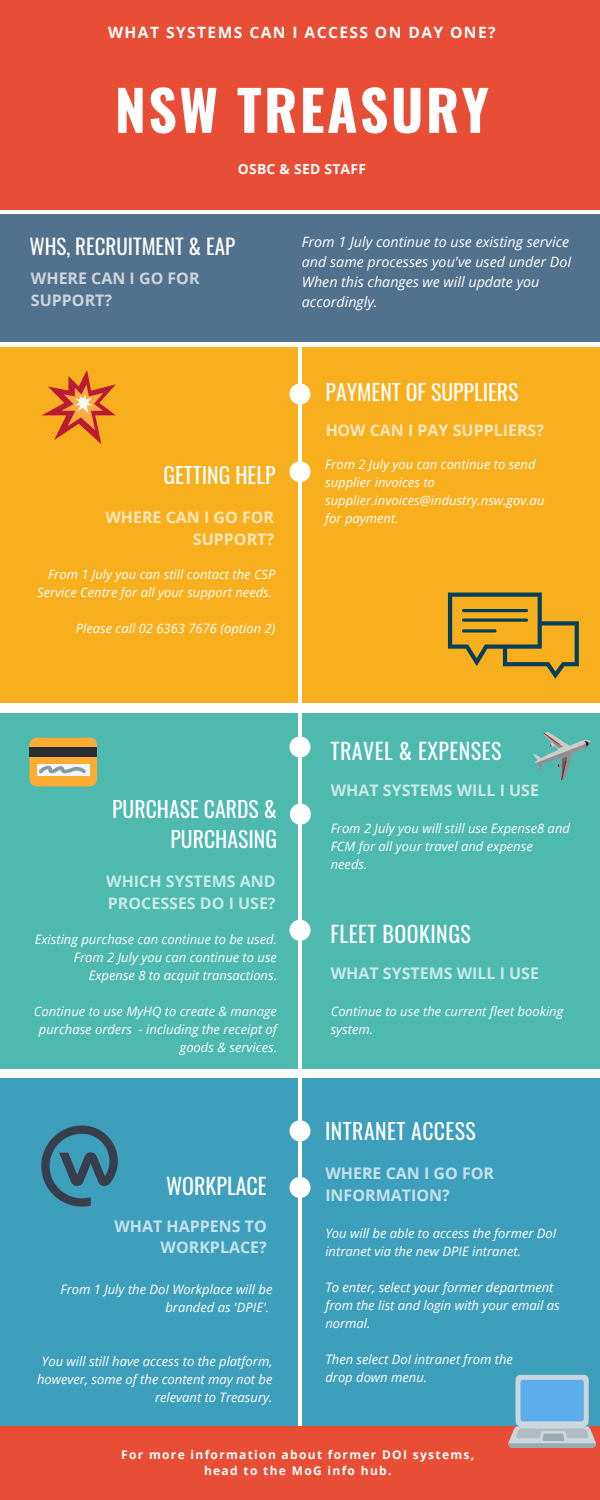
<style>
.page{position:relative;width:600px;height:1500px;background:#fff}
.page>*{position:absolute;margin:0;border:0;box-sizing:border-box;transform-origin:0 0}
.t1{font:700 55.5px "Oswald";letter-spacing:.045em;color:#fff}
.t2{font:22px "Oswald";letter-spacing:.02em;color:#fff}
.t3{font:22px "Oswald";color:#fff}
.t4{font:21.8px/30px "Oswald";color:#fff;text-align:right}
.t5{font:21.8px "Oswald";letter-spacing:.02em;color:#fff}
.t6{font:21px "Oswald";color:#fff}
.t7{font:700 16px/21.8px "Open Sans";color:#fff;text-align:right}
.t8{font:700 15.6px "Open Sans";letter-spacing:.09em;color:#fff}
.t9{font:italic 14.3px/19.8px "Open Sans";color:#fff}
.t10{font:700 13.9px "Open Sans";letter-spacing:.02em;color:#fff}
.t11{font:italic 13px/18px "Open Sans";color:#fff}
.t12{font:700 12px/16.5px "Open Sans";letter-spacing:.11em;color:#fff;text-align:center}
</style>
<div class="page">
<div style="left:0;top:0;width:600px;height:210px;background:#e84e36"></div>
<div style="left:0;top:347px;width:600px;height:356px;background:#f7af1e"></div>
<div style="left:0;top:714px;width:600px;height:355px;background:#4db9af"></div>
<div style="left:0;top:1079px;width:600px;height:355px;background:#3e9fbd"></div>
<hr style="left:298px;top:340px;width:4px;height:1098px;background:#fff">
<div style="left:0;top:1427px;width:600px;height:73px;background:#e84e36"></div>
<div style="left:290px;top:384px;width:21px;height:21px;background:#fff;border-radius:50%"></div>
<div style="left:290px;top:461px;width:21px;height:21px;background:#fff;border-radius:50%"></div>
<div style="left:290px;top:737px;width:21px;height:20px;background:#fff;border-radius:50%"></div>
<div style="left:290px;top:804px;width:21px;height:21px;background:#fff;border-radius:50%"></div>
<div style="left:290px;top:1120px;width:21px;height:21px;background:#fff;border-radius:50%"></div>
<div style="left:290px;top:1177px;width:21px;height:21px;background:#fff;border-radius:50%"></div>
<svg style="left:42px;top:370px;width:74px;height:74px"></svg>
<div style="left:29px;top:738px;width:68px;height:48px;background:#ffac33;border-radius:8px"></div>
<div style="left:29px;top:747px;width:68px;height:9px;background:#292f33"></div>
<div style="left:37px;top:764px;width:52px;height:11px;background:#f4f7f9"></div>
<svg style="left:39px;top:766px;width:47px;height:7px"></svg>
<div style="left:0;top:214px;width:600px;height:128px;background:#52718d"></div>
<svg style="left:448px;top:593px;width:131px;height:86px"></svg>
<img style="left:42px;top:1126px;width:75px;height:80px">
<svg style="left:508px;top:1375px;width:88px;height:73px;background:#87b5d5"></svg>
<svg style="left:533px;top:732px;width:58px;height:48px"></svg>
<div style="left:290px;top:920px;width:21px;height:21px;background:#fff;border-radius:50%"></div>
<p class="t8" style="left:108px;top:21px;width:389px">WHAT SYSTEMS CAN I ACCESS ON DAY ONE?</p>
<h1 class="t1" style="left:115px;top:67px;width:376px">NSW TREASURY</h1>
<p class="t10" style="left:238px;top:159px;width:130px">OSBC &amp; SED STAFF</p>
<h3 class="t6" style="left:29px;top:230px;width:207px">WHS, RECRUITMENT &amp; EAP</h3>
<p class="t9" style="left:302px;top:232px;width:271px">From 1 July continue to use existing service and same processes you've used under DoI When this changes we will update you accordingly.</p>
<p class="t7" style="left:31px;top:266px;width:170px;line-height:22.3px;text-align:left">WHERE CAN I GO FOR<br>SUPPORT?</p>
<h3 class="t4" style="left:326px;top:377px;width:194px">PAYMENT OF SUPPLIERS</h3>
<h3 class="t4" style="left:163px;top:459px;width:114px">GETTING HELP</h3>
<p class="t7" style="left:105px;top:506px;width:170px">WHERE CAN I GO FOR<br>SUPPORT?</p>
<p class="t11" style="left:37px;top:565px;width:240px;text-align:right">From 1 July you can still contact the CSP<br>Service Centre for all your support needs.</p>
<p class="t11" style="left:76px;top:619px;width:201px">Please call 02 6363 7676 (option 2)</p>
<h3 class="t4" style="left:112px;top:793px;width:166px">PURCHASE CARDS &amp;<br>PURCHASING</h3>
<p class="t7" style="left:106px;top:870px;width:171px;text-align:left">WHICH SYSTEMS AND<br>PROCESSES DO I USE?</p>
<p class="t11" style="left:35px;top:930px;width:244px;text-align:right">Existing purchase can continue to be used.<br>From 2 July you can continue to use<br>Expense 8 to acquit transactions.</p>
<p class="t11" style="left:34px;top:1002px;width:245px;text-align:right">Continue to use MyHQ to create &amp; manage purchase orders - including the receipt of goods &amp; services.</p>
<h2 class="t3" style="left:166px;top:1169px;width:102px">WORKPLACE</h2>
<p class="t7" style="left:114px;top:1215px;width:154px">WHAT HAPPENS TO<br>WORKPLACE?</p>
<p class="t11" style="left:61px;top:1280px;width:213px;text-align:right">From 1 July the DoI Workplace will be branded as 'DPIE'.</p>
<p class="t11" style="left:37px;top:1352px;width:237px;text-align:right">You will still have access to the platform, however, some of the content may not be relevant to Treasury.</p>
<p class="t7" style="left:325px;top:419px;width:220px">HOW CAN I PAY SUPPLIERS?</p>
<p class="t11" style="left:325px;top:455px;width:221px">From 2 July you can continue to send supplier invoices to supplier.invoices@industry.nsw.gov.au for payment.</p>
<h2 class="t2" style="left:331px;top:734px;width:172px">TRAVEL &amp; EXPENSES</h2>
<p class="t7" style="left:331px;top:779px;width:210px">WHAT SYSTEMS WILL I USE</p>
<p class="t11" style="left:331px;top:819px;width:241px">From 2 July you will still use Expense8 and<br>FCM for all your travel and expense needs.</p>
<h2 class="t2" style="left:331px;top:917px;width:142px">FLEET BOOKINGS</h2>
<p class="t7" style="left:331px;top:962px;width:210px">WHAT SYSTEMS WILL I USE</p>
<p class="t11" style="left:331px;top:1002px;width:234px">Continue to use the current fleet booking system.</p>
<h3 class="t5" style="left:325px;top:1114px;width:152px">INTRANET ACCESS</h3>
<p class="t7" style="left:325px;top:1162px;width:170px">WHERE CAN I GO FOR</p>
<p class="t7" style="left:325px;top:1184px;width:126px">INFORMATION?</p>
<p class="t11" style="left:325px;top:1224px;width:233px">You will be able to access the former DoI intranet via the new DPIE intranet.</p>
<p class="t11" style="left:325px;top:1278px;width:236px">To enter, select your former department from the list and login with your email as normal.</p>
<p class="t11" style="left:325px;top:1350px;width:189px">Then select DoI intranet from the drop down menu.</p>
<p class="t12" style="left:121px;top:1446px;width:354px">For more information about former DOI systems, head to the MoG info hub.</p>
</div>
